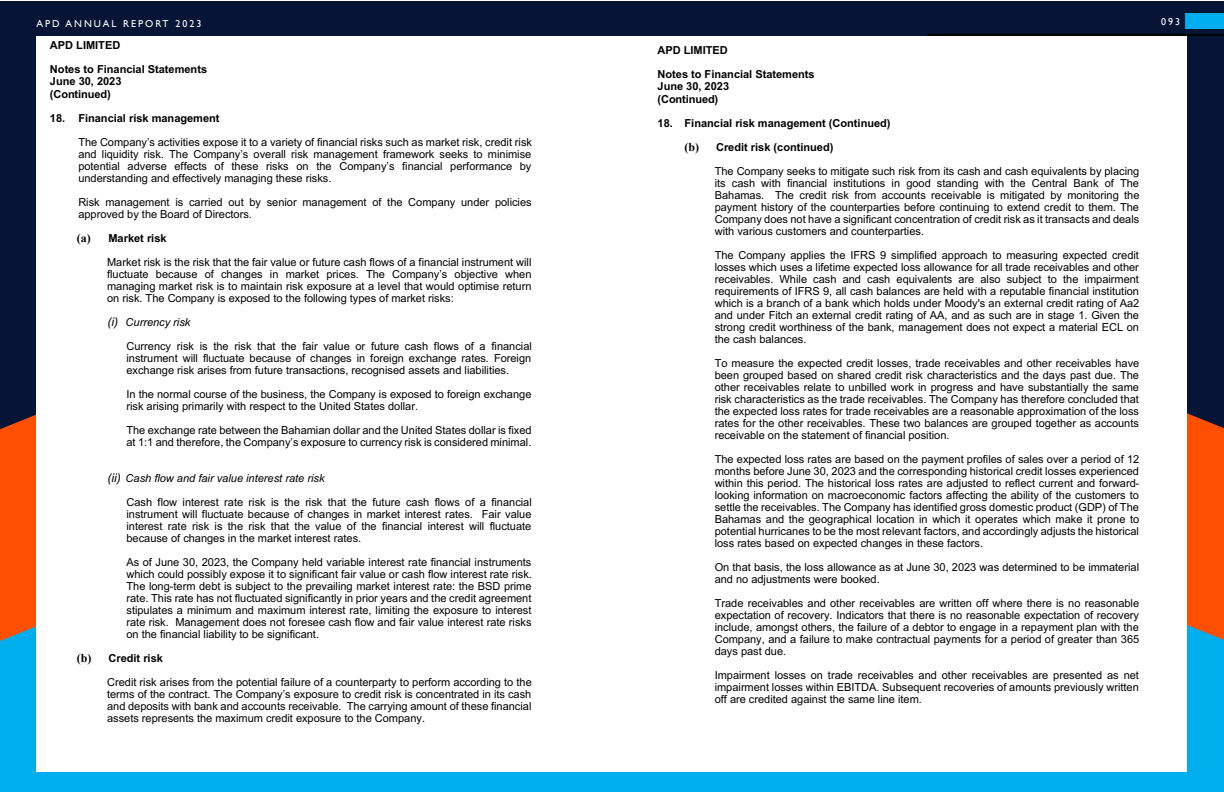
<style>
.page{position:relative;width:1224px;height:792px;background:#fff}
.page>*{position:absolute;margin:0;border:0;box-sizing:border-box;transform-origin:0 0}
.t1{font:11px/12px "Arial";color:#000;text-align:justify}
.t2{font:700 11px/24px "Arial";color:#000}
.t3{font:10px "Gill Sans";letter-spacing:.2em;color:#fff}
.s1{font-family:"Times New Roman";font-weight:700;font-size:12px}
.s2{font-weight:700}
.s3{font-style:italic;font-size:12px}
.s4{font-style:italic}
.s5{font-family:"Times New Roman";font-size:12px}
</style>
<div class="page">
<div style="left:0;top:1px;width:1224px;height:791px;background:#061536"></div>
<div style="left:0;top:509px;width:1224px;height:283px;background:#00aded"></div>
<svg style="left:0;top:414px;width:36px;height:227px;fill:#ff4f00"></svg>
<svg style="left:1188px;top:413px;width:36px;height:227px;fill:#ff4f00"></svg>
<div style="left:927px;top:34px;width:297px;height:2px;border:1px solid #000"></div>
<div style="left:36px;top:36px;width:1152px;height:736px;background:#fff"></div>
<div style="left:1186px;top:14px;width:38px;height:15px;background:#00aeef"></div>
<p class="t3" style="left:36px;top:18px;width:166px">APD ANNUAL REPORT 2023</p>
<p class="t3" style="left:1161px;top:16px;width:20px">093</p>
<p class="t2" style="left:50px;top:34px;width:159px">APD LIMITED<br>Notes to Financial Statements</p>
<p class="t2" style="left:50px;top:75px;width:73px;line-height:12.7px">June 30, 2023 (Continued)</p>
<p class="t2" style="left:50px;top:106px;width:171px">18. Financial risk management</p>
<p class="t1" style="left:78px;top:136px;width:455px">The Company’s activities expose it to a variety of financial risks such as market risk, credit risk and liquidity risk. The Company’s overall risk management framework seeks to minimise potential adverse effects of these risks on the Company’s financial performance by understanding and effectively managing these risks.</p>
<p class="t1" style="left:78px;top:196px;width:455px">Risk management is carried out by senior management of the Company under policies approved by the Board of Directors.</p>
<p class="t1" style="left:107px;top:226px;width:426px;line-height:24px;text-indent:-30px"><span class="s1">(a)</span> <span class="s2">Market risk<br></span>Market risk is the risk that the fair value or future cash flows of a financial instrument will</p>
<p class="t1" style="left:107px;top:268px;width:426px">fluctuate because of changes in market prices. The Company’s objective when managing market risk is to maintain risk exposure at a level that would optimise return on risk. The Company is exposed to the following types of market risks:</p>
<p class="t1" style="left:126px;top:310px;width:407px;line-height:24px;text-indent:-19px"><span class="s3">(i)</span> <span class="s4">Currency risk<br></span>Currency risk is the risk that the fair value or future cash flows of a financial</p>
<p class="t1" style="left:126px;top:352px;width:406px">instrument will fluctuate because of changes in foreign exchange rates. Foreign exchange risk arises from future transactions, recognised assets and liabilities.</p>
<p class="t1" style="left:126px;top:388px;width:407px">In the normal course of the business, the Company is exposed to foreign exchange risk arising primarily with respect to the United States dollar.</p>
<p class="t1" style="left:126px;top:424px;width:407px">The exchange rate between the Bahamian dollar and the United States dollar is fixed at 1:1 and therefore, the Company’s exposure to currency risk is considered minimal.</p>
<p class="t1" style="left:126px;top:466px;width:407px;line-height:24px;text-indent:-19px"><span class="s3">(ii)</span> <span class="s4">Cash flow and fair value interest rate risk<br></span>Cash flow interest rate risk is the risk that the future cash flows of a financial</p>
<p class="t1" style="left:126px;top:508px;width:407px">instrument will fluctuate because of changes in market interest rates. Fair value interest rate risk is the risk that the value of the financial interest will fluctuate because of changes in the market interest rates.</p>
<p class="t1" style="left:126px;top:556px;width:407px">As of June 30, 2023, the Company held variable interest rate financial instruments which could possibly expose it to significant fair value or cash flow interest rate risk.<br>The long-term debt is subject to the prevailing market interest rate: the BSD prime rate. This rate has not fluctuated significantly in prior years and the credit agreement stipulates a minimum and maximum interest rate, limiting the exposure to interest rate risk. Management does not foresee cash flow and fair value interest rate risks on the financial liability to be significant.</p>
<p class="t1" style="left:107px;top:646px;width:426px;line-height:24px;text-indent:-30px"><span class="s1">(b)</span> <span class="s2">Credit risk<br></span>Credit risk arises from the potential failure of a counterparty to perform according to the</p>
<p class="t1" style="left:107px;top:688px;width:426px">terms of the contract. The Company’s exposure to credit risk is concentrated in its cash and deposits with bank and accounts receivable. The carrying amount of these financial assets represents the maximum credit exposure to the Company.</p>
<p class="t2" style="left:658px;top:38px;width:159px">APD LIMITED<br>Notes to Financial Statements</p>
<p class="t2" style="left:658px;top:80px;width:73px;line-height:12.7px">June 30, 2023 (Continued)</p>
<p class="t2" style="left:685px;top:111px;width:208px;text-indent:-27px">18. Financial risk management (Continued) <span class="s5">(b)</span> Credit risk (continued)</p>
<p class="t1" style="left:715px;top:165px;width:426px">The Company seeks to mitigate such risk from its cash and cash equivalents by placing its cash with financial institutions in good standing with the Central Bank of The Bahamas. The credit risk from accounts receivable is mitigated by monitoring the payment history of the counterparties before continuing to extend credit to them. The Company does not have a significant concentration of credit risk as it transacts and deals with various customers and counterparties.</p>
<p class="t1" style="left:715px;top:249px;width:426px">The Company applies the IFRS 9 simplified approach to measuring expected credit losses which uses a lifetime expected loss allowance for all trade receivables and other receivables. While cash and cash equivalents are also subject to the impairment requirements of IFRS 9, all cash balances are held with a reputable financial institution which is a branch of a bank which holds under Moody's an external credit rating of Aa2 and under Fitch an external credit rating of AA, and as such are in stage 1. Given the strong credit worthiness of the bank, management does not expect a material ECL on the cash balances.</p>
<p class="t1" style="left:715px;top:357px;width:426px">To measure the expected credit losses, trade receivables and other receivables have been grouped based on shared credit risk characteristics and the days past due. The other receivables relate to unbilled work in progress and have substantially the same risk characteristics as the trade receivables. The Company has therefore concluded that the expected loss rates for trade receivables are a reasonable approximation of the loss rates for the other receivables. These two balances are grouped together as accounts receivable on the statement of financial position.</p>
<p class="t1" style="left:715px;top:453px;width:426px">The expected loss rates are based on the payment profiles of sales over a period of 12 months before June 30, 2023 and the corresponding historical credit losses experienced within this period. The historical loss rates are adjusted to reflect current and forward&shy;looking information on macroeconomic factors affecting the ability of the customers to settle the receivables. The Company has identified gross domestic product (GDP) of The Bahamas and the geographical location in which it operates which make it prone to potential hurricanes to be the most relevant factors, and accordingly adjusts the historical loss rates based on expected changes in these factors.</p>
<p class="t1" style="left:715px;top:561px;width:426px">On that basis, the loss allowance as at June 30, 2023 was determined to be immaterial and no adjustments were booked.</p>
<p class="t1" style="left:715px;top:597px;width:426px">Trade receivables and other receivables are written off where there is no reasonable expectation of recovery. Indicators that there is no reasonable expectation of recovery include, amongst others, the failure of a debtor to engage in a repayment plan with the Company, and a failure to make contractual payments for a period of greater than 365 days past due.</p>
<p class="t1" style="left:715px;top:669px;width:426px">Impairment losses on trade receivables and other receivables are presented as net impairment losses within EBITDA. Subsequent recoveries of amounts previously written off are credited against the same line item.</p>
</div>
